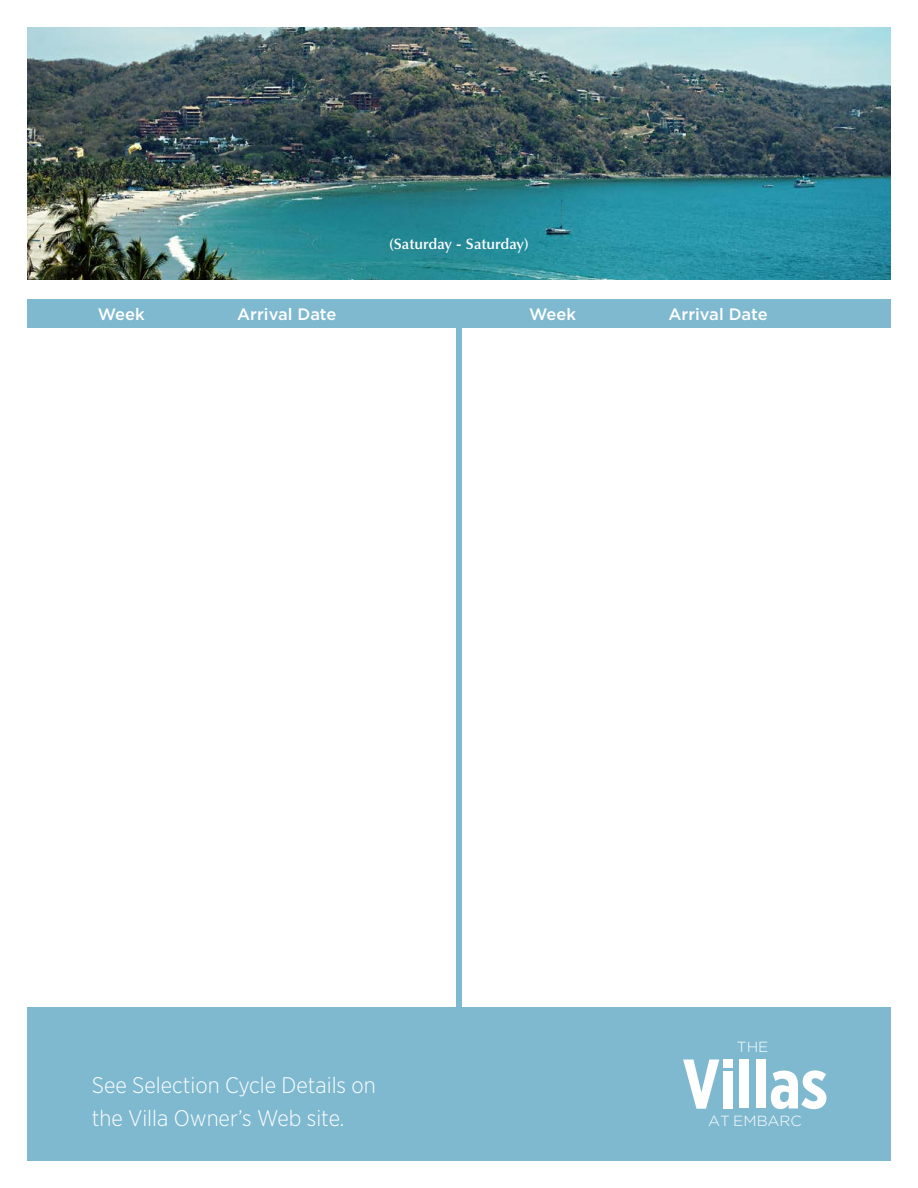
<style>
.page{position:relative;width:918px;height:1188px;background:#fff}
.page>*{position:absolute;margin:0;border:0;box-sizing:border-box;transform-origin:0 0}
.t1{font:300 22.5px/33px "Gotham Narrow";color:#fff}
.t2{font:500 16.5px "Gotham";color:#fff}
.t3{font:600 15px "Optima";color:#fff}
.t4{font:300 14.7px "Gotham";color:#fff;scale:1.04 1}
</style>
<div class="page">
<img style="left:27px;top:27px;width:864px;height:253px">
<div style="left:27px;top:1007px;width:864px;height:154px;background:#7fb9d0"></div>
<div style="left:27px;top:299px;width:864px;height:29px;background:#7fb9d0"></div>
<div style="left:456px;top:314px;width:6px;height:700px;background:#7fb9d0"></div>
<svg style="left:683px;top:1060px;width:36px;height:49px"></svg>
<div style="left:723px;top:1060px;width:10px;height:8px;background:#fff"></div>
<div style="left:723px;top:1071px;width:10px;height:37px;background:#fff"></div>
<div style="left:740px;top:1060px;width:9px;height:48px;background:#fff"></div>
<div style="left:756px;top:1060px;width:10px;height:48px;background:#fff"></div>
<svg style="left:771px;top:1070px;width:55px;height:39px"></svg>
<p class="t3" style="left:389px;top:235px;width:141px">(Saturday - Saturday)</p>
<p class="t2" style="left:98px;top:304px;width:48px">Week</p>
<p class="t2" style="left:237px;top:304px;width:101px">Arrival Date</p>
<p class="t2" style="left:529px;top:304px;width:48px">Week</p>
<p class="t2" style="left:669px;top:304px;width:101px">Arrival Date</p>
<p class="t1" style="left:92px;top:1068px;width:285px">See Selection Cycle Details on the Villa Owner’s Web site.</p>
<p class="t4" style="left:737px;top:1037px;width:32px">THE</p>
<p class="t4" style="left:708px;top:1112px;width:92px">AT EMBARC</p>
</div>
